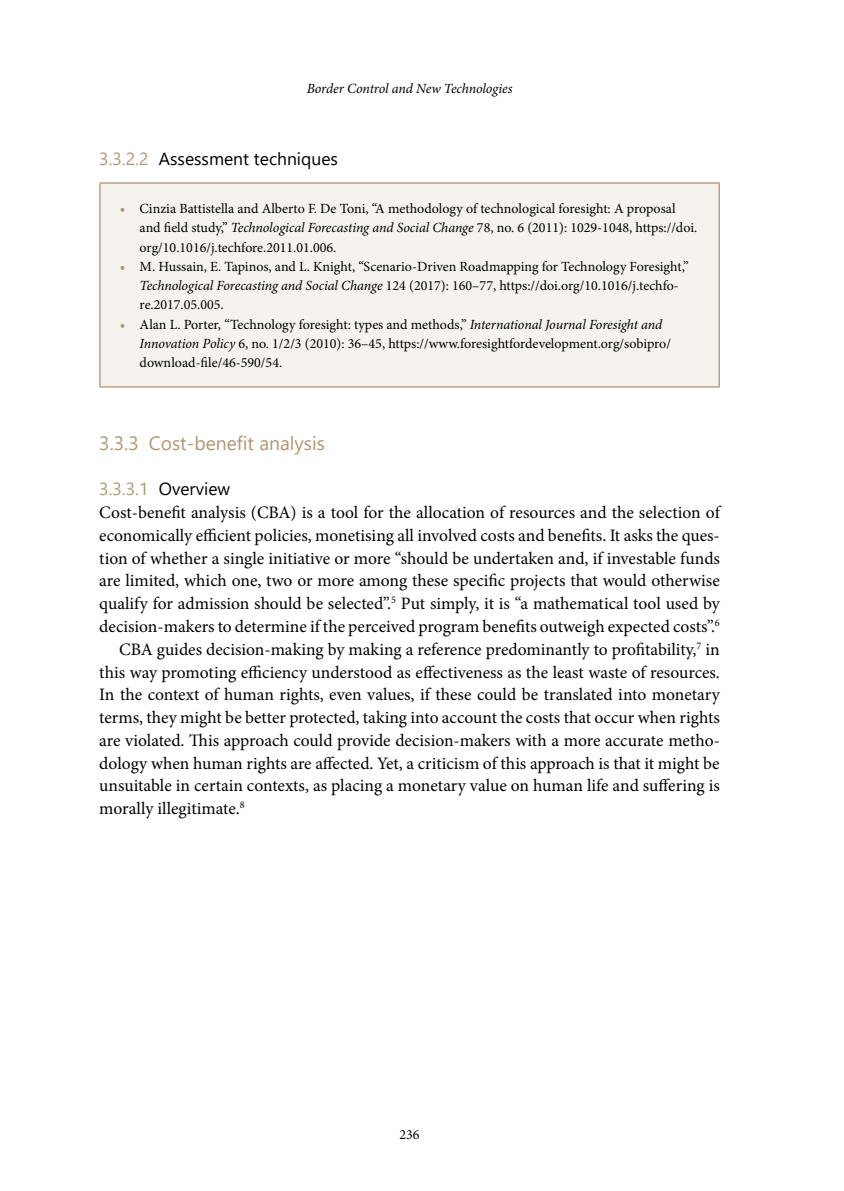
<style>
.page{position:relative;width:844px;height:1191px;background:#fff}
.page>*{position:absolute;margin:0;border:0;box-sizing:border-box;transform-origin:0 0}
.t1{font:19.25px "Segoe UI";color:#b09671}
.t2{font:17.5px "Minion Pro";color:#000}
.t3{font:17.5px "Segoe UI";color:#000}
.t4{font:14px/19.2px "Minion Pro";color:#000}
.t5{font:italic 14px "Minion Pro";letter-spacing:-.01em;color:#000}
.s1{color:#b09671}
.s2{font-weight:700;color:#b09671}
.s3{font-style:italic}
</style>
<div class="page">
<div style="left:100px;top:183px;width:619px;height:204px;background:#f6f2ee"></div>
<hr style="left:99px;top:182px;width:620px;height:2px;background:#b09671">
<hr style="left:99px;top:184px;width:2px;height:202px;background:#b09671">
<hr style="left:718px;top:184px;width:1px;height:202px;background:#b09671">
<hr style="left:99px;top:386px;width:620px;height:1px;background:#b09671">
<p class="t5" style="left:306px;top:79px;width:207px">Border Control and New Technologies</p>
<p class="t3" style="left:99px;top:143px;width:240px"><span class="s1">3.3.2.2</span> Assessment techniques</p>
<p class="t4" style="left:140px;top:199px;width:559px;text-indent:-20px"><span class="s2">•</span> Cinzia Battistella and Alberto F. De Toni, “A methodology of technological foresight: A proposal and field study,” <span class="s3">Technological Forecasting and Social Change</span> 78, no. 6 (2011): 1029-1048, https://doi. org/10.1016/j.techfore.2011.01.006.</p>
<p class="t4" style="left:140px;top:257px;width:550px;text-indent:-20px"><span class="s2">•</span> M. Hussain, E. Tapinos, and L. Knight, “Scenario-Driven Roadmapping for Technology Foresight,”<br><span class="s3">Technological Forecasting and Social Change</span> 124 (2017): 160–77, https://doi.org/10.1016/j.techfo&shy;re.2017.05.005.</p>
<p class="t4" style="left:140px;top:314px;width:532px;text-indent:-20px"><span class="s2">•</span> Alan L. Porter, “Technology foresight: types and methods,” <span class="s3">International Journal Foresight and<br>Innovation Policy</span> 6, no. 1/2/3 (2010): 36–45, https://www.foresightfordevelopment.org/sobipro/ download-file/46-590/54.</p>
<p class="t1" style="left:99px;top:425px;width:227px">3.3.3 Cost-benefit analysis</p>
<p class="t3" style="left:99px;top:473px;width:132px"><span class="s1">3.3.3.1</span> Overview</p>
<p class="t2" style="left:99px;top:501px;width:622px">Cost-benefit analysis (CBA) is a tool for the allocation of resources and the selection of</p>
<p class="t2" style="left:99px;top:523px;width:622px">economically efficient policies, monetising all involved costs and benefits. It asks the ques-</p>
<p class="t2" style="left:99px;top:546px;width:622px">tion of whether a single initiative or more “should be undertaken and, if investable funds</p>
<p class="t2" style="left:99px;top:569px;width:622px">are limited, which one, two or more among these specific projects that would otherwise</p>
<p class="t2" style="left:99px;top:592px;width:622px">qualify for admission should be selected”.<sup>5</sup> Put simply, it is “a mathematical tool used by</p>
<p class="t2" style="left:99px;top:614px;width:622px">decision-makers to determine if the perceived program benefits outweigh expected costs”.<sup>6</sup></p>
<p class="t2" style="left:119px;top:637px;width:602px">CBA guides decision-making by making a reference predominantly to profitability,<sup>7</sup> in</p>
<p class="t2" style="left:99px;top:660px;width:622px">this way promoting efficiency understood as effectiveness as the least waste of resources.</p>
<p class="t2" style="left:99px;top:683px;width:622px">In the context of human rights, even values, if these could be translated into monetary</p>
<p class="t2" style="left:99px;top:705px;width:622px">terms, they might be better protected, taking into account the costs that occur when rights</p>
<p class="t2" style="left:99px;top:728px;width:622px">are violated. This approach could provide decision-makers with a more accurate metho-</p>
<p class="t2" style="left:99px;top:751px;width:621px">dology when human rights are affected. Yet, a criticism of this approach is that it might be</p>
<p class="t2" style="left:99px;top:774px;width:621px">unsuitable in certain contexts, as placing a monetary value on human life and suffering is</p>
<p class="t2" style="left:99px;top:796px;width:147px">morally illegitimate.<sup>8</sup></p>
<p class="t4" style="left:399px;top:1125px;width:22px">236</p>
</div>
